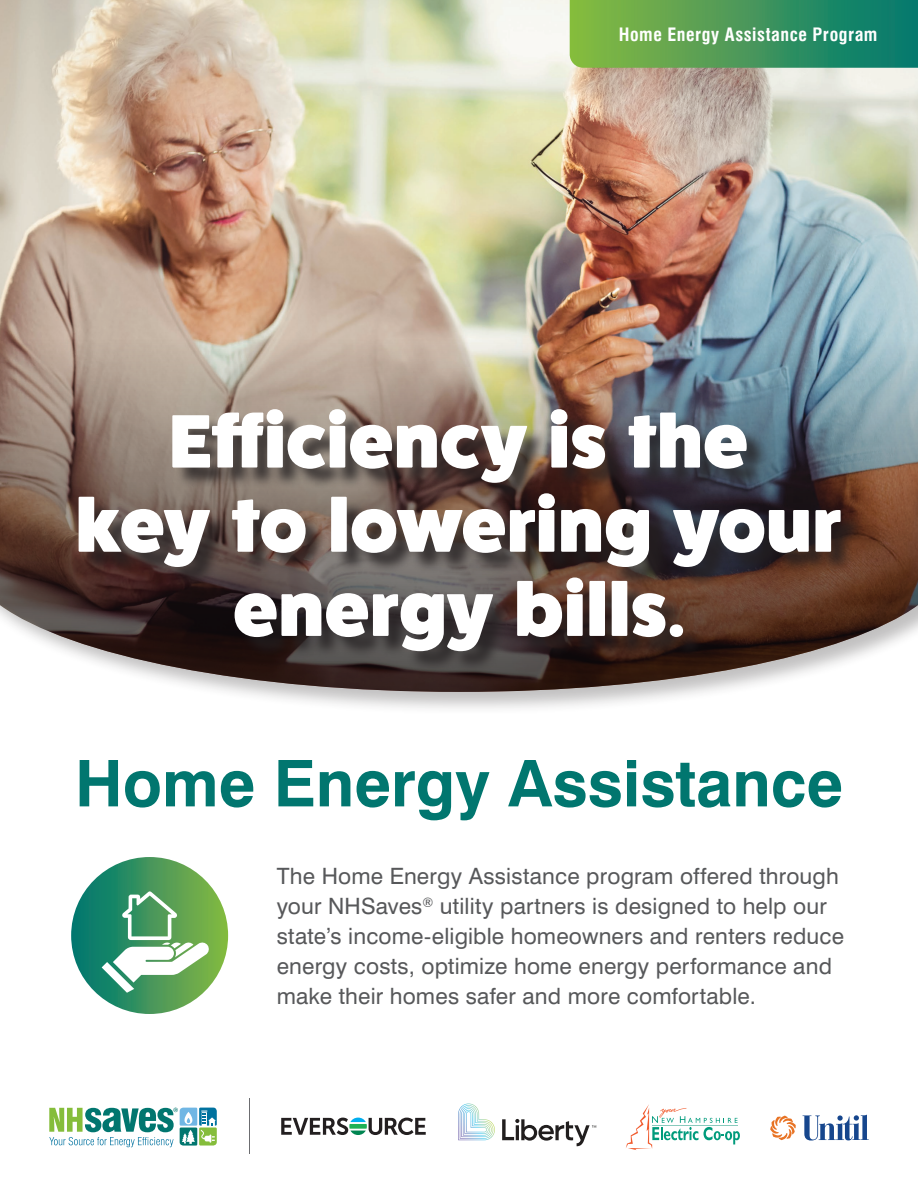
<style>
.page{position:relative;width:918px;height:1188px;background:#fff}
.page>*{position:absolute;margin:0;border:0;box-sizing:border-box;transform-origin:0 0}
.t1{font:800 75.9px/84.2px "Fat Frank";letter-spacing:.01em;color:#fff;text-align:center}
.t2{font:700 64.5px "Swiss 721 BT";color:#01766f}
.t3{font:22.5px/30px "Swiss 721 BT";letter-spacing:.005em;color:#57585a}
.t4{font:700 condensed 18px "Swiss 721 BT";letter-spacing:.03em;color:#fff}
</style>
<div class="page">
<div style="left:0;top:0;width:918px;height:716px;background:#231f20;opacity:.28"></div>
<img style="left:0;top:0;width:918px;height:339px">
<img style="left:0;top:339px;width:918px;height:353px">
<div style="left:81px;top:412px;width:781px;height:261px;background:#231f20;opacity:.75"></div>
<div style="left:71px;top:857px;width:157px;height:157px;background:linear-gradient(to right,#007574,#89b942);border-radius:78px"></div>
<svg style="left:102px;top:891px;width:108px;height:102px"></svg>
<svg style="left:570px;top:0;width:348px;height:68px;background:#459859"></svg>
<hr style="left:249px;top:1099px;width:1px;height:55px;background:#6c6d70">
<svg style="left:281px;top:1118px;width:145px;height:17px"></svg>
<svg style="left:803px;top:1115px;width:66px;height:26px"></svg>
<svg style="left:770px;top:1116px;width:26px;height:24px"></svg>
<svg style="left:626px;top:1104px;width:114px;height:46px"></svg>
<svg style="left:458px;top:1104px;width:37px;height:36px"></svg>
<svg style="left:502px;top:1119px;width:94px;height:27px"></svg>
<svg style="left:49px;top:1108px;width:168px;height:39px"></svg>
<p class="t4" style="left:619px;top:23px;width:260px">Home Energy Assistance Program</p>
<h1 class="t1" style="left:76px;top:400px;width:768px">Efficiency is the<br>key to lowering your energy bills.</h1>
<h2 class="t2" style="left:75px;top:744px;width:770px">Home Energy Assistance</h2>
<p class="t3" style="left:277px;top:861px;width:569px">The Home Energy Assistance program offered through your NHSaves<sup>®</sup> utility partners is designed to help our state’s income-eligible homeowners and renters reduce energy costs, optimize home energy performance and make their homes safer and more comfortable.</p>
</div>
